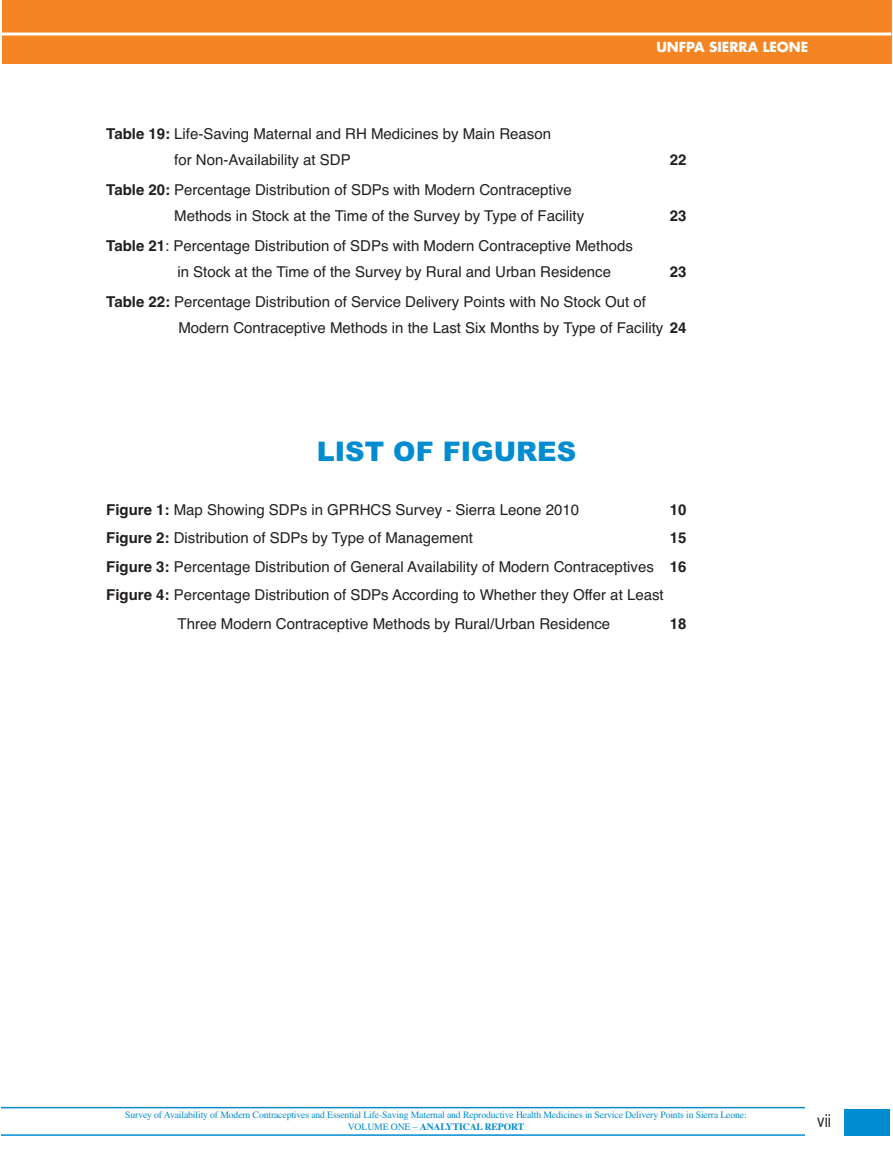
<style>
.page{position:relative;width:893px;height:1170px;background:#fff}
.page>*{position:absolute;margin:0;border:0;box-sizing:border-box;transform-origin:0 0}
.t1{font:900 27px "Arial";color:#008cd0}
.t2{font:18px "Arial Narrow";color:#231f20}
.t3{font:15px/25.8px "Helvetica";color:#231f20}
.t4{font:700 15px "Helvetica";color:#231f20}
.t5{font:700 13.5px "Futura";color:#fff}
.t6{font:9.75px/11.7px "Times";letter-spacing:-.015em;color:#008cd0;text-align:center}
.s1{font-weight:700}
</style>
<div class="page">
<hr style="left:1px;top:1106px;width:804px;height:2px;background:#008cd0">
<hr style="left:1px;top:1134px;width:804px;height:1px;background:#008cd0">
<div style="left:844px;top:1108px;width:46px;height:27px;background:#008cd0"></div>
<div style="left:2px;top:0;width:890px;height:64px;background:#f58423"></div>
<hr style="left:2px;top:33px;width:889px;height:3px;background:#fff">
<p class="t3" style="left:174px;top:121px;width:378px;text-indent:-68px"><span class="s1">Table 19:</span> Life-Saving Maternal and RH Medicines by Main Reason for Non-Availability at SDP</p>
<p class="t3" style="left:174px;top:177px;width:411px;text-indent:-68px"><span class="s1">Table 20:</span> Percentage Distribution of SDPs with Modern Contraceptive<br>Methods in Stock at the Time of the Survey by Type of Facility</p>
<p class="t5" style="left:656px;top:41px;width:153px">UNFPA SIERRA LEONE</p>
<p class="t4" style="left:670px;top:151px;width:18px">22</p>
<p class="t4" style="left:670px;top:207px;width:18px">23</p>
<p class="t3" style="left:177px;top:233px;width:457px;text-indent:-71px"><span class="s1">Table 21</span>: Percentage Distribution of SDPs with Modern Contraceptive Methods in Stock at the Time of the Survey by Rural and Urban Residence</p>
<p class="t4" style="left:670px;top:263px;width:18px">23</p>
<p class="t3" style="left:178px;top:289px;width:510px;text-indent:-72px"><span class="s1">Table 22:</span> Percentage Distribution of Service Delivery Points with No Stock Out of<br>Modern Contraceptive Methods in the Last Six Months by Type of Facility <span class="s1">24</span></p>
<h1 class="t1" style="left:317px;top:435px;width:261px">LIST OF FIGURES</h1>
<p class="t3" style="left:106px;top:496px;width:474px"><span class="s1">Figure 1:</span> Map Showing SDPs in GPRHCS Survey - Sierra Leone 2010</p>
<p class="t4" style="left:670px;top:500px;width:18px">10</p>
<p class="t3" style="left:106px;top:525px;width:368px"><span class="s1">Figure 2:</span> Distribution of SDPs by Type of Management</p>
<p class="t4" style="left:670px;top:529px;width:18px">15</p>
<p class="t3" style="left:106px;top:553px;width:582px"><span class="s1">Figure 3:</span> Percentage Distribution of General Availability of Modern Contraceptives <span class="s1">16</span></p>
<p class="t3" style="left:106px;top:582px;width:559px"><span class="s1">Figure 4:</span> Percentage Distribution of SDPs According to Whether they Offer at Least</p>
<p class="t3" style="left:178px;top:610px;width:434px">Three Modern Contraceptive Methods by Rural/Urban Residence</p>
<p class="t4" style="left:670px;top:614px;width:18px">18</p>
<p class="t6" style="left:125px;top:1108px;width:623px">Survey of Availability of Modern Contraceptives and Essential Life-Saving Maternal and Reproductive Health Medicines in Service Delivery Points in Sierra Leone:<br>VOLUME ONE – <span class="s1">ANALYTICAL REPORT</span></p>
<p class="t2" style="left:817px;top:1110px;width:15px">vii</p>
</div>
